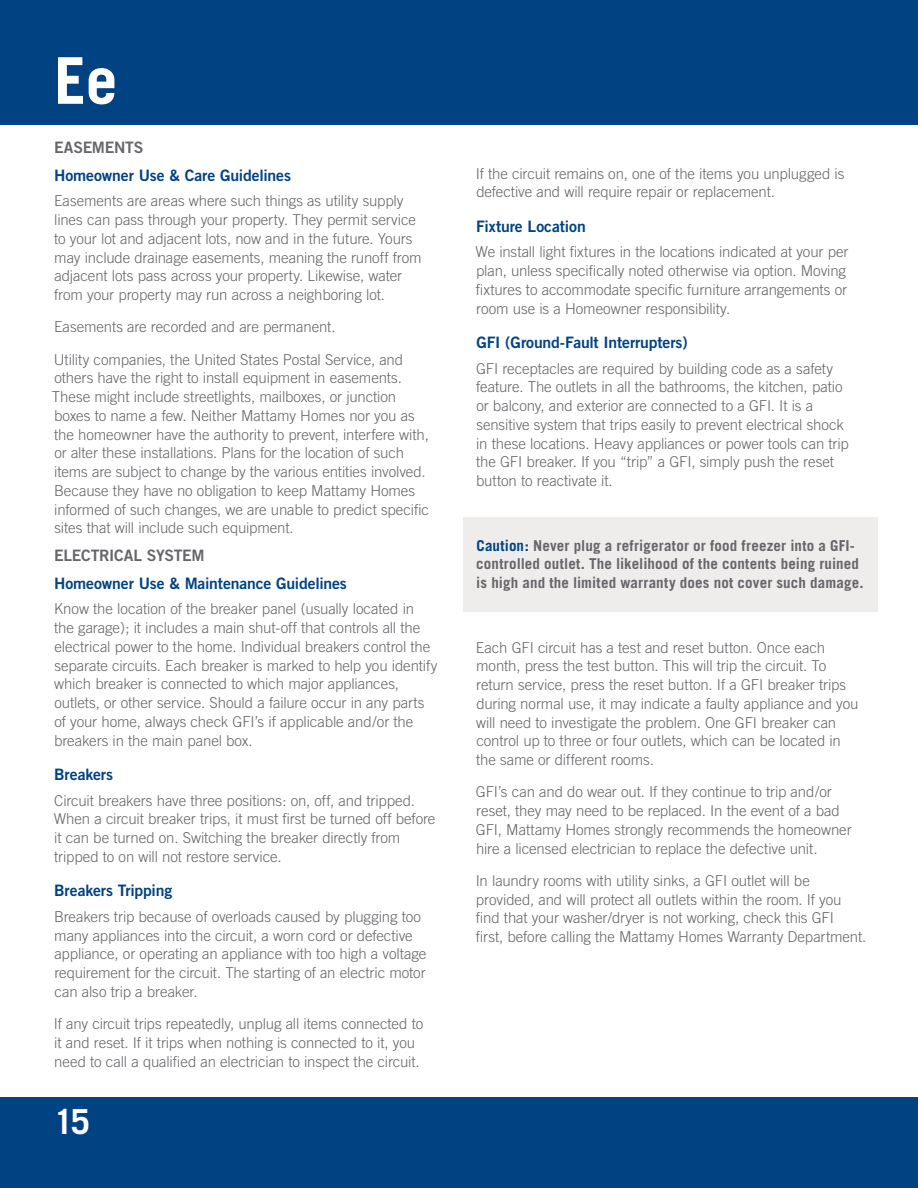
<style>
.page{position:relative;width:918px;height:1188px;background:#fff}
.page>*{position:absolute;margin:0;border:0;box-sizing:border-box;transform-origin:0 0}
.t1{font:700 64.5px "Trade Gothic";color:#fff}
.t2{font:700 34.5px "Trade Gothic";color:#fff}
.t3{font:15.75px "Trade Gothic Bold Two";letter-spacing:-.01em;color:#004282}
.t4{font:15.75px "Trade Gothic Bold Two";letter-spacing:-.015em;color:#65656a}
.t5{font:300 15px/18.8px "Trade Gothic";letter-spacing:-.005em;color:#65656a}
.t6{font:700 15px/18.8px "Trade Gothic";letter-spacing:.01em;color:#65656a}
.s1{color:#004282}
</style>
<div class="page">
<div style="left:0;top:0;width:918px;height:125px;background:#004282"></div>
<div style="left:0;top:1097px;width:918px;height:91px;background:#004282"></div>
<div style="left:464px;top:517px;width:414px;height:95px;background:#eeedeb"></div>
<h1 class="t1" style="left:54px;top:41px;width:65px">Ee</h1>
<p class="t4" style="left:54px;top:138px;width:91px">EASEMENTS</p>
<p class="t3" style="left:54px;top:166px;width:238px">Homeowner Use &amp; Care Guidelines</p>
<p class="t5" style="left:54px;top:192px;width:369px">Easements are areas where such things as utility supply lines can pass through your property. They permit service to your lot and adjacent lots, now and in the future. Yours may include drainage easements, meaning the runoff from adjacent lots pass across your property. Likewise, water from your property may run across a neighboring lot.</p>
<p class="t5" style="left:54px;top:311px;width:351px;line-height:32.2px">Easements are recorded and are permanent.<br>Utility companies, the United States Postal Service, and</p>
<p class="t5" style="left:52px;top:369px;width:379px">others have the right to install equipment in easements.<br>These might include streetlights, mailboxes, or junction boxes to name a few. Neither Mattamy Homes nor you as the homeowner have the authority to prevent, interfere with, or alter these installations. Plans for the location of such items are subject to change by the various entities involved.<br>Because they have no obligation to keep Mattamy Homes informed of such changes, we are unable to predict specific sites that will include such equipment.</p>
<p class="t4" style="left:54px;top:546px;width:152px">ELECTRICAL SYSTEM</p>
<p class="t3" style="left:54px;top:574px;width:294px">Homeowner Use &amp; Maintenance Guidelines</p>
<p class="t5" style="left:54px;top:600px;width:385px">Know the location of the breaker panel (usually located in the garage); it includes a main shut-off that controls all the electrical power to the home. Individual breakers control the separate circuits. Each breaker is marked to help you identify which breaker is connected to which major appliances, outlets, or other service. Should a failure occur in any parts of your home, always check GFI’s if applicable and/or the breakers in the main panel box.</p>
<p class="t3" style="left:54px;top:765px;width:60px">Breakers</p>
<p class="t5" style="left:54px;top:791px;width:383px">Circuit breakers have three positions: on, off, and tripped.<br>When a circuit breaker trips, it must first be turned off before it can be turned on. Switching the breaker directly from tripped to on will not restore service.</p>
<p class="t3" style="left:54px;top:881px;width:120px">Breakers Tripping</p>
<p class="t5" style="left:54px;top:907px;width:374px">Breakers trip because of overloads caused by plugging too many appliances into the circuit, a worn cord or defective appliance, or operating an appliance with too high a voltage requirement for the circuit. The starting of an electric motor can also trip a breaker.</p>
<p class="t5" style="left:54px;top:1014px;width:371px">If any circuit trips repeatedly, unplug all items connected to it and reset. If it trips when nothing is connected to it, you need to call a qualified an electrician to inspect the circuit.</p>
<h2 class="t2" style="left:54px;top:1101px;width:37px">15</h2>
<p class="t5" style="left:476px;top:164px;width:370px">If the circuit remains on, one of the items you unplugged is defective and will require repair or replacement.</p>
<p class="t3" style="left:476px;top:217px;width:111px">Fixture Location</p>
<p class="t5" style="left:476px;top:243px;width:374px">We install light fixtures in the locations indicated at your per plan, unless specifically noted otherwise via option. Moving fixtures to accommodate specific furniture arrangements or room use is a Homeowner responsibility.</p>
<p class="t3" style="left:476px;top:333px;width:213px">GFI (Ground-Fault Interrupters)</p>
<p class="t5" style="left:476px;top:359px;width:374px">GFI receptacles are required by building code as a safety feature. The outlets in all the bathrooms, the kitchen, patio or balcony, and exterior are connected to a GFI. It is a sensitive system that trips easily to prevent electrical shock in these locations. Heavy appliances or power tools can trip the GFI breaker. If you “trip” a GFI, simply push the reset button to reactivate it.</p>
<p class="t6" style="left:476px;top:536px;width:389px"><span class="s1">Caution:</span> Never plug a refrigerator or food freezer into a GFI&shy;controlled outlet. The likelihood of the contents being ruined is high and the limited warranty does not cover such damage.</p>
<p class="t5" style="left:476px;top:638px;width:384px">Each GFI circuit has a test and reset button. Once each month, press the test button. This will trip the circuit. To return service, press the reset button. If a GFI breaker trips during normal use, it may indicate a faulty appliance and you will need to investigate the problem. One GFI breaker can control up to three or four outlets, which can be located in the same or different rooms.</p>
<p class="t5" style="left:476px;top:783px;width:377px">GFI’s can and do wear out. If they continue to trip and/or reset, they may need to be replaced. In the event of a bad GFI, Mattamy Homes strongly recommends the homeowner hire a licensed electrician to replace the defective unit.</p>
<p class="t5" style="left:476px;top:871px;width:392px">In laundry rooms with utility sinks, a GFI outlet will be provided, and will protect all outlets within the room. If you find that your washer/dryer is not working, check this GFI<br>first, before calling the Mattamy Homes Warranty Department.</p>
</div>
